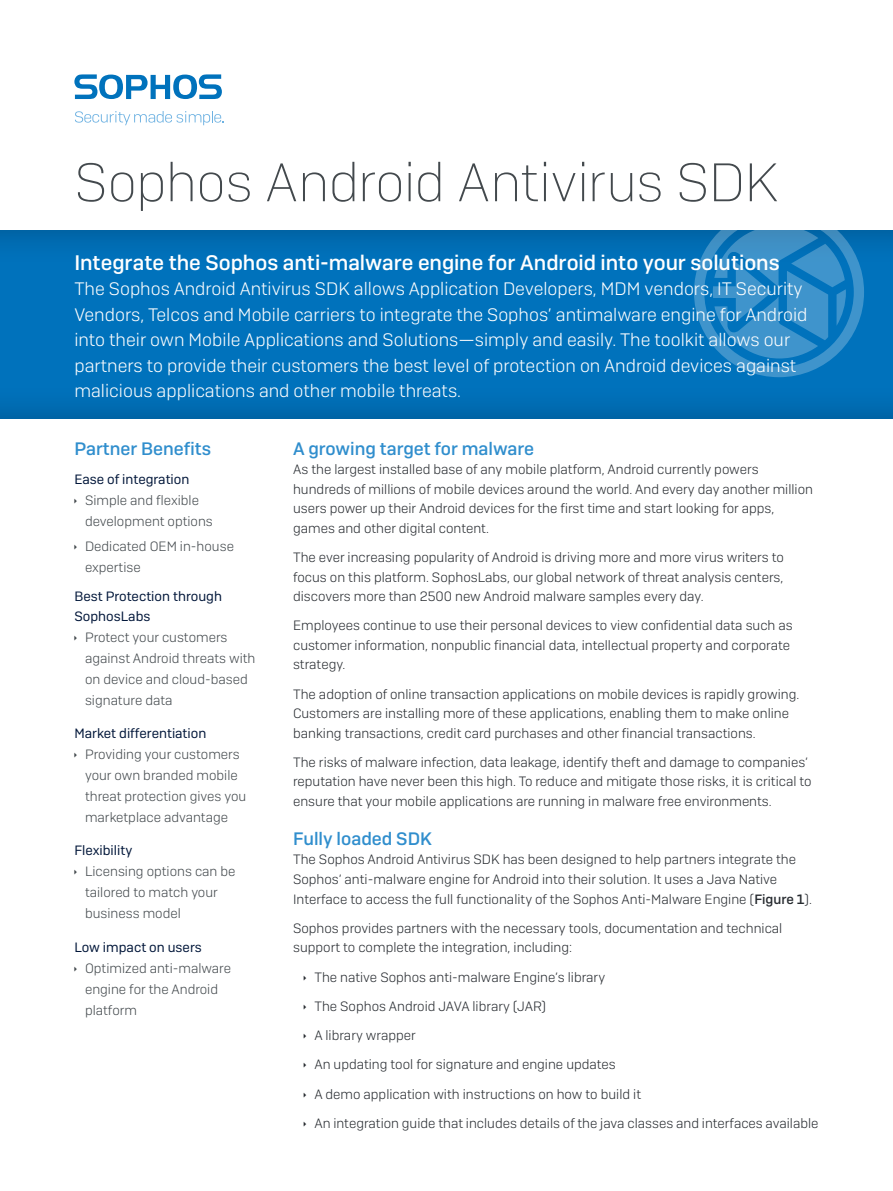
<style>
.page{position:relative;width:893px;height:1191px;background:#fff}
.page>*{position:absolute;margin:0;border:0;box-sizing:border-box;transform-origin:0 0}
.t1{font:54px "Camber Ul";letter-spacing:-.015em;color:#43494d}
.Intro_subheading{font:500 21px "Camber";letter-spacing:-.005em;color:#fff}
.Intro_copy{font:18px/25.5px "Camber Lg";color:#fff}
.Subheading_1{font:500 18px "Camber";color:#308ecd}
.Body_Copy{font:13.5px/19.5px "Camber Lg";color:#282c31}
.t2{font:13.5px/21px "Camber Lg";color:#43494d}
.Subheading_3{font:13.5px/19.5px "Camber";color:#02173a}
.s1{font-family:"Camber";font-weight:500}
</style>
<div class="page">
<div style="left:0;top:229px;width:893px;height:190px;background:#231f20;opacity:.3"></div>
<svg style="left:694px;top:229px;width:170px;height:148px;background:#2484c3"></svg>
<svg style="left:74px;top:74px;width:148px;height:25px"></svg>
<svg style="left:75px;top:111px;width:148px;height:14px"></svg>
<p class="t1" style="left:74px;top:150px;width:705px">Sophos Android Antivirus SDK</p>
<p class="Intro_subheading" style="left:74px;top:249px;width:707px">Integrate the Sophos anti-malware engine for Android into your solutions</p>
<p class="Intro_copy" style="left:74px;top:276px;width:735px">The Sophos Android Antivirus SDK allows Application Developers, MDM vendors, IT Security Vendors, Telcos and Mobile carriers to integrate the Sophos’ antimalware engine for Android into their own Mobile Applications and Solutions—simply and easily. The toolkit allows our partners to provide their customers the best level of protection on Android devices against malicious applications and other mobile threats.</p>
<p class="Subheading_1" style="left:74px;top:437px;width:138px">Partner Benefits</p>
<p class="Subheading_3" style="left:74px;top:469px;width:117px">Ease of integration</p>
<p class="t2" style="left:85px;top:489px;width:129px">Simple and flexible development options</p>
<p class="t2" style="left:85px;top:536px;width:150px">Dedicated OEM in-house expertise</p>
<p class="Subheading_3" style="left:74px;top:586px;width:149px">Best Protection through<br>SophosLabs</p>
<p class="t2" style="left:85px;top:626px;width:172px">Protect your customers against Android threats with on device and cloud-based signature data</p>
<p class="Subheading_3" style="left:74px;top:723px;width:133px">Market differentiation</p>
<p class="t2" style="left:85px;top:743px;width:163px">Providing your customers your own branded mobile threat protection gives you marketplace advantage</p>
<p class="Subheading_3" style="left:74px;top:840px;width:59px">Flexibility</p>
<p class="t2" style="left:85px;top:860px;width:152px">Licensing options can be tailored to match your business model</p>
<p class="Subheading_3" style="left:74px;top:937px;width:129px">Low impact on users</p>
<p class="t2" style="left:85px;top:957px;width:148px">Optimized anti-malware engine for the Android platform</p>
<p class="Subheading_1" style="left:293px;top:437px;width:242px">A growing target for malware</p>
<p class="Body_Copy" style="left:293px;top:459px;width:521px">As the largest installed base of any mobile platform, Android currently powers hundreds of millions of mobile devices around the world. And every day another million users power up their Android devices for the first time and start looking for apps, games and other digital content.</p>
<p class="Body_Copy" style="left:293px;top:547px;width:492px;text-align:justify">The ever increasing popularity of Android is driving more and more virus writers to focus on this platform. SophosLabs, our global network of threat analysis centers, discovers more than 2500 new Android malware samples every day.</p>
<p class="Body_Copy" style="left:293px;top:615px;width:501px">Employees continue to use their personal devices to view confidential data such as customer information, nonpublic financial data, intellectual property and corporate strategy.</p>
<p class="Body_Copy" style="left:293px;top:684px;width:508px">The adoption of online transaction applications on mobile devices is rapidly growing.<br>Customers are installing more of these applications, enabling them to make online banking transactions, credit card purchases and other financial transactions.</p>
<p class="Body_Copy" style="left:293px;top:752px;width:520px">The risks of malware infection, data leakage, identify theft and damage to companies’ reputation have never been this high. To reduce and mitigate those risks, it is critical to ensure that your mobile applications are running in malware free environments.</p>
<p class="Subheading_1" style="left:293px;top:827px;width:140px">Fully loaded SDK</p>
<p class="Body_Copy" style="left:293px;top:849px;width:520px">The Sophos Android Antivirus SDK has been designed to help partners integrate the<br>Sophos’ anti-malware engine for Android into their solution. It uses a Java Native<br>Interface to access the full functionality of the Sophos Anti-Malware Engine (<span class="s1">Figure 1</span>).</p>
<p class="Body_Copy" style="left:293px;top:918px;width:491px">Sophos provides partners with the necessary tools, documentation and technical support to complete the integration, including:</p>
<p class="Body_Copy" style="left:314px;top:966px;width:292px">The native Sophos anti-malware Engine’s library</p>
<p class="Body_Copy" style="left:314px;top:996px;width:233px">The Sophos Android JAVA library (JAR)</p>
<p class="Body_Copy" style="left:314px;top:1025px;width:103px">A library wrapper</p>
<p class="Body_Copy" style="left:314px;top:1054px;width:303px">An updating tool for signature and engine updates</p>
<p class="Body_Copy" style="left:314px;top:1083px;width:328px">A demo application with instructions on how to build it</p>
<p class="Body_Copy" style="left:314px;top:1113px;width:506px">An integration guide that includes details of the java classes and interfaces available</p>
</div>
